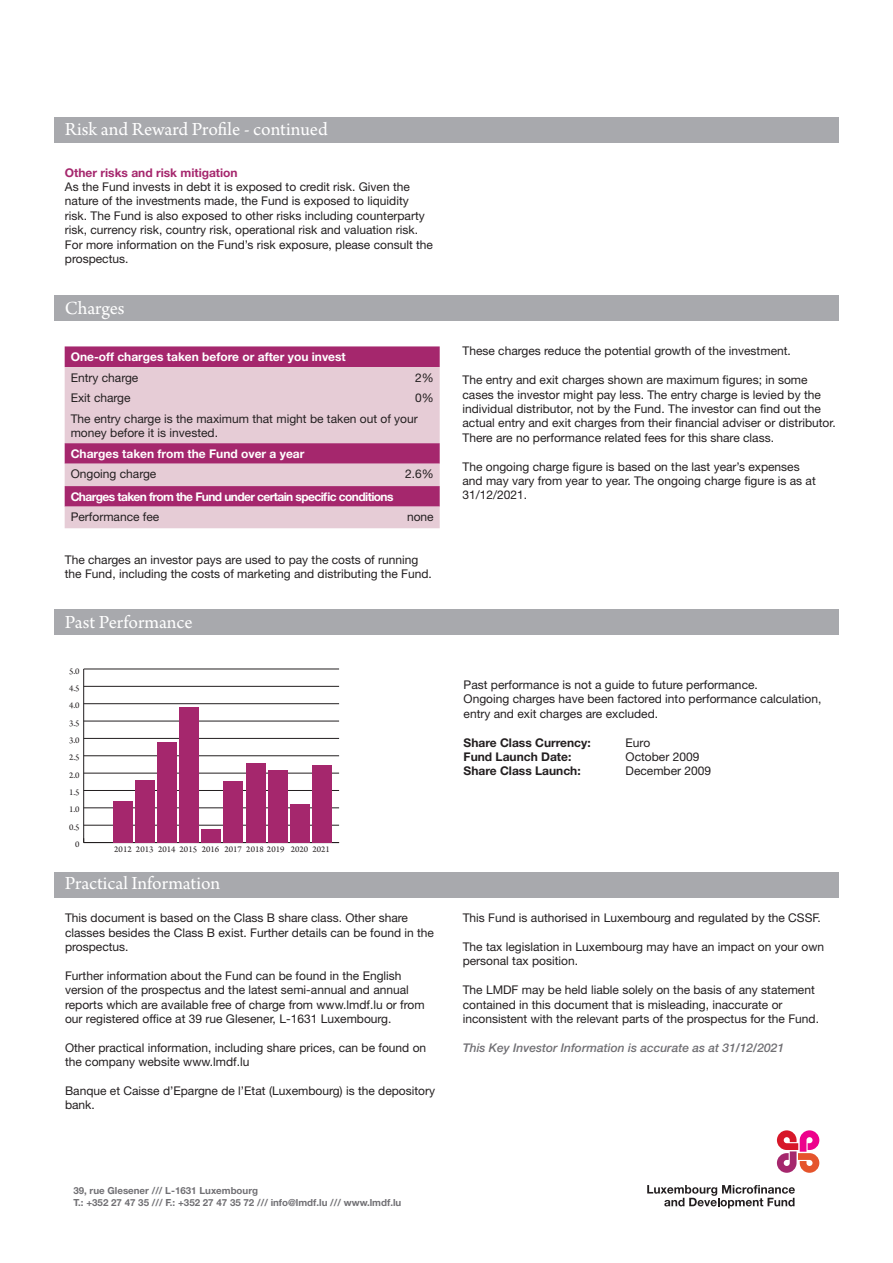
<style>
.page{position:relative;width:893px;height:1263px;background:#fff}
.page>*{position:absolute;margin:0;border:0;box-sizing:border-box;transform-origin:0 0}
.t1{font:19.5px "Arno Pro";letter-spacing:-.005em;color:#fff}
.t2{font:12px/14.4px "Helvetica Neue LT Std";color:#231f20}
.t3{font:700 12px "Helvetica Neue LT Std";color:#fff}
.t4{font:700 12px "Helvetica Neue LT Std";letter-spacing:-.05em;color:#fff}
.t5{font:700 12px "Helvetica Neue LT Std";color:#231f20}
.t6{font:italic 500 12px "Helvetica Neue LT Std";color:#717074}
.t7{font:700 12px "Helvetica Neue LT Std";color:#a5276d}
.t8{font:700 9.75px "Helvetica Neue LT Std";color:#717074}
.t9{font:9.15px "Arno Pro";color:#231f20}
</style>
<div class="page">
<hr style="left:83px;top:669px;width:1px;height:173px;background:#231f20">
<hr style="left:84px;top:842px;width:255px;height:1px;background:#231f20">
<hr style="left:84px;top:825px;width:255px;height:1px;background:#231f20">
<hr style="left:84px;top:807px;width:255px;height:1px;background:#231f20">
<hr style="left:84px;top:790px;width:255px;height:1px;background:#231f20">
<hr style="left:84px;top:773px;width:255px;height:1px;background:#231f20">
<hr style="left:84px;top:755px;width:255px;height:1px;background:#231f20">
<hr style="left:84px;top:738px;width:255px;height:1px;background:#231f20">
<hr style="left:84px;top:721px;width:255px;height:1px;background:#231f20">
<hr style="left:84px;top:703px;width:255px;height:1px;background:#231f20">
<hr style="left:84px;top:686px;width:255px;height:1px;background:#231f20">
<hr style="left:84px;top:669px;width:255px;height:1px;background:#231f20">
<div style="left:312px;top:765px;width:20px;height:77px;background:#a5276d"></div>
<div style="left:290px;top:804px;width:20px;height:38px;background:#a5276d"></div>
<div style="left:268px;top:770px;width:19px;height:72px;background:#a5276d"></div>
<div style="left:246px;top:763px;width:19px;height:79px;background:#a5276d"></div>
<div style="left:224px;top:781px;width:19px;height:61px;background:#a5276d"></div>
<div style="left:201px;top:829px;width:20px;height:13px;background:#a5276d"></div>
<div style="left:179px;top:707px;width:20px;height:135px;background:#a5276d"></div>
<div style="left:157px;top:742px;width:20px;height:100px;background:#a5276d"></div>
<div style="left:135px;top:780px;width:20px;height:62px;background:#a5276d"></div>
<div style="left:113px;top:801px;width:20px;height:41px;background:#a5276d"></div>
<svg style="left:777px;top:1130px;width:42px;height:43px"></svg>
<svg style="left:647px;top:1185px;width:148px;height:23px"></svg>
<div style="left:54px;top:117px;width:785px;height:26px;background:#a8a9ad"></div>
<div style="left:54px;top:295px;width:785px;height:26px;background:#a8a9ad"></div>
<div style="left:65px;top:346px;width:375px;height:21px;background:#a5276d"></div>
<svg style="left:65px;top:367px;width:375px;height:161px;background:#d5a2bb"></svg>
<div style="left:54px;top:609px;width:785px;height:26px;background:#a8a9ad"></div>
<div style="left:54px;top:872px;width:785px;height:25px;background:#a8a9ad"></div>
<p class="t1" style="left:65px;top:118px;width:264px">Risk and Reward Profile - continued</p>
<p class="t7" style="left:65px;top:165px;width:174px">Other risks and risk mitigation</p>
<p class="t2" style="left:65px;top:179px;width:370px">As the Fund invests in debt it is exposed to credit risk. Given the nature of the investments made, the Fund is exposed to liquidity risk. The Fund is also exposed to other risks including counterparty risk, currency risk, country risk, operational risk and valuation risk.<br>For more information on the Fund’s risk exposure, please consult the prospectus.</p>
<p class="t1" style="left:65px;top:297px;width:61px">Charges</p>
<p class="t3" style="left:71px;top:349px;width:277px">One-off charges taken before or after you invest</p>
<p class="t2" style="left:71px;top:370px;width:69px">Entry charge</p>
<p class="t2" style="left:415px;top:370px;width:20px">2%</p>
<p class="t2" style="left:71px;top:390px;width:61px">Exit charge</p>
<p class="t2" style="left:415px;top:390px;width:20px">0%</p>
<p class="t2" style="left:71px;top:411px;width:349px">The entry charge is the maximum that might be taken out of your money before it is invested.</p>
<p class="t3" style="left:71px;top:446px;width:235px">Charges taken from the Fund over a year</p>
<p class="t2" style="left:71px;top:467px;width:87px">Ongoing charge</p>
<p class="t2" style="left:405px;top:467px;width:30px">2.6%</p>
<p class="t4" style="left:71px;top:489px;width:324px">Charges taken from the Fund under certain specific conditions</p>
<p class="t2" style="left:71px;top:510px;width:90px">Performance fee</p>
<p class="t2" style="left:407px;top:510px;width:28px">none</p>
<p class="t2" style="left:65px;top:552px;width:369px">The charges an investor pays are used to pay the costs of running the Fund, including the costs of marketing and distributing the Fund.</p>
<p class="t1" style="left:65px;top:611px;width:129px">Past Performance</p>
<p class="t9" style="left:69px;top:665px;width:12px">5.0</p>
<p class="t9" style="left:69px;top:683px;width:12px">4.5</p>
<p class="t9" style="left:69px;top:700px;width:12px">4.0</p>
<p class="t9" style="left:69px;top:718px;width:12px">3.5</p>
<p class="t9" style="left:69px;top:735px;width:12px">3.0</p>
<p class="t9" style="left:69px;top:752px;width:12px">2.5</p>
<p class="t9" style="left:69px;top:770px;width:12px">2.0</p>
<p class="t9" style="left:69px;top:787px;width:12px">1.5</p>
<p class="t9" style="left:69px;top:804px;width:12px">1.0</p>
<p class="t9" style="left:69px;top:822px;width:12px">0.5</p>
<p class="t9" style="left:75px;top:839px;width:6px">0</p>
<p class="t9" style="left:114px;top:844px;width:217px">2012 2013 2014 2015 2016 2017 2018 2019 2020 2021</p>
<p class="t1" style="left:65px;top:872px;width:157px">Practical Information</p>
<p class="t2" style="left:65px;top:910px;width:370px">This document is based on the Class B share class. Other share classes besides the Class B exist. Further details can be found in the prospectus.</p>
<p class="t2" style="left:65px;top:968px;width:361px">Further information about the Fund can be found in the English version of the prospectus and the latest semi-annual and annual reports which are available free of charge from www.lmdf.lu or from our registered office at 39 rue Glesener, L-1631 Luxembourg.</p>
<p class="t2" style="left:65px;top:1040px;width:363px">Other practical information, including share prices, can be found on the company website www.lmdf.lu</p>
<p class="t2" style="left:65px;top:1083px;width:372px">Banque et Caisse d’Epargne de l’Etat (Luxembourg) is the depository bank.</p>
<p class="t2" style="left:462px;top:344px;width:330px">These charges reduce the potential growth of the investment.</p>
<p class="t2" style="left:462px;top:372px;width:375px">The entry and exit charges shown are maximum figures; in some cases the investor might pay less. The entry charge is levied by the individual distributor, not by the Fund. The investor can find out the actual entry and exit charges from their financial adviser or distributor.<br>There are no performance related fees for this share class.</p>
<p class="t2" style="left:462px;top:459px;width:355px">The ongoing charge figure is based on the last year’s expenses and may vary from year to year. The ongoing charge figure is as at<br>31/12/2021.</p>
<p class="t2" style="left:464px;top:677px;width:296px">Past performance is not a guide to future performance.</p>
<p class="t2" style="left:464px;top:692px;width:359px">Ongoing charges have been factored into performance calculation, entry and exit charges are excluded.</p>
<p class="t5" style="left:464px;top:735px;width:129px">Share Class Currency:</p>
<p class="t2" style="left:626px;top:735px;width:26px">Euro</p>
<p class="t5" style="left:464px;top:749px;width:109px">Fund Launch Date:</p>
<p class="t2" style="left:626px;top:749px;width:75px">October 2009</p>
<p class="t5" style="left:464px;top:764px;width:119px">Share Class Launch:</p>
<p class="t2" style="left:626px;top:764px;width:87px">December 2009</p>
<p class="t2" style="left:463px;top:910px;width:360px">This Fund is authorised in Luxembourg and regulated by the CSSF.</p>
<p class="t2" style="left:463px;top:939px;width:363px">The tax legislation in Luxembourg may have an impact on your own personal tax position.</p>
<p class="t2" style="left:463px;top:982px;width:358px">The LMDF may be held liable solely on the basis of any statement contained in this document that is misleading, inaccurate or inconsistent with the relevant parts of the prospectus for the Fund.</p>
<p class="t6" style="left:463px;top:1040px;width:323px">This Key Investor Information is accurate as at 31/12/2021</p>
<p class="t8" style="left:73px;top:1184px;width:186px">39, rue Glesener /// L-1631 Luxembourg</p>
<p class="t8" style="left:73px;top:1196px;width:329px">T.: +352 27 47 35 /// F.: +352 27 47 35 72 /// info@lmdf.lu /// www.lmdf.lu</p>
</div>
